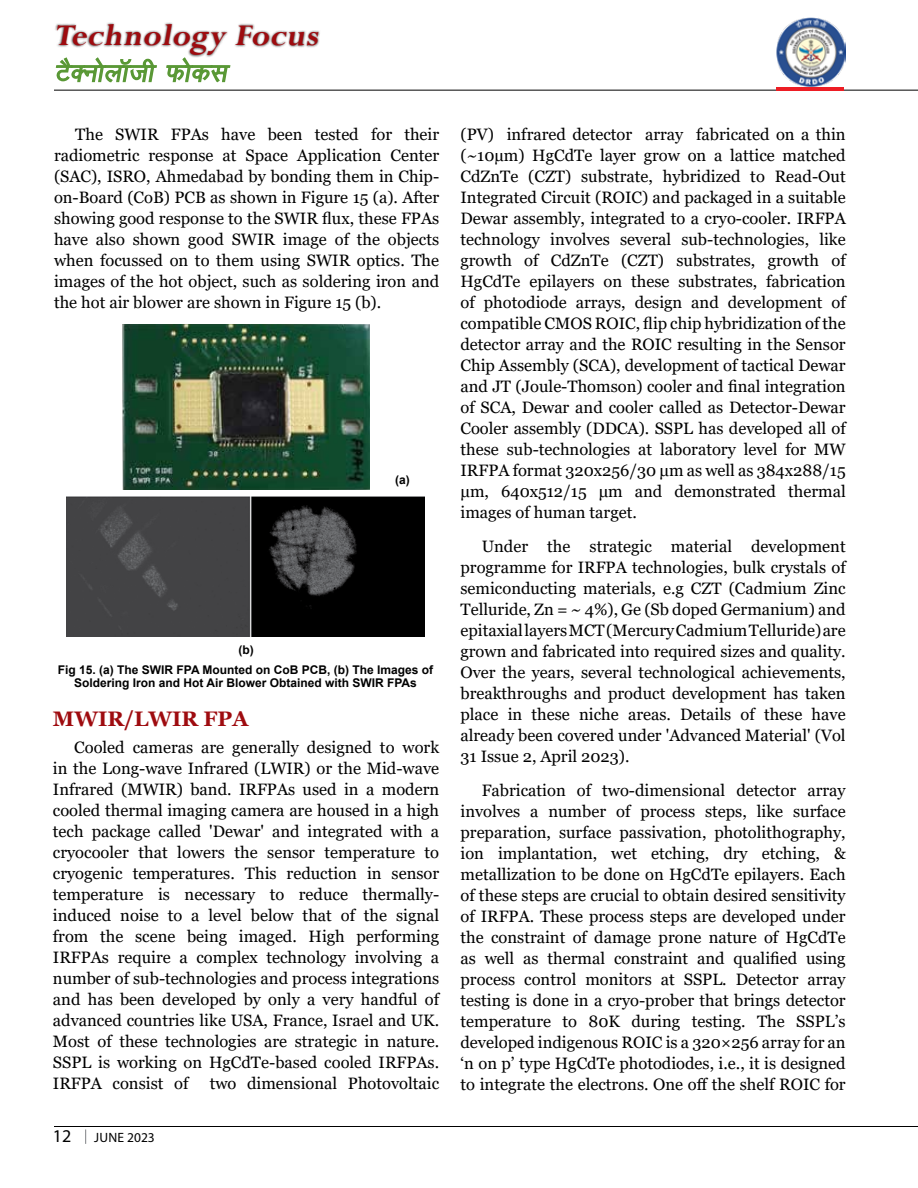
<style>
.page{position:relative;width:918px;height:1188px;background:#fff}
.page>*{position:absolute;margin:0;border:0;box-sizing:border-box;transform-origin:0 0}
.t1{font:italic 700 33.6px "Perpetua";color:#9e0b0f}
.t2{font:700 21px "Georgia";color:#9e0b0f}
.t3{font:18px "Myriad Pro";color:#000}
.t4{font:16.5px/21px "Georgia";color:#000;text-align:justify}
.t5{font:13.5px "Myriad Pro";letter-spacing:.01em;color:#000}
.t6{font:700 12px/19.8px "Arial";color:#000;text-align:center}
</style>
<div class="page">
<div style="left:55px;top:22px;width:266px;height:36px;background:#000;opacity:.75"></div>
<svg style="left:55px;top:56px;width:103px;height:34px"></svg>
<svg style="left:165px;top:56px;width:66px;height:34px"></svg>
<hr style="left:54px;top:90px;width:864px;height:1px;background:#000">
<img style="left:777px;top:18px;width:69px;height:68px">
<hr style="left:776px;top:87px;width:68px;height:3px;background:#ed1d24">
<hr style="left:54px;top:1126px;width:864px;height:1px;background:#000">
<svg style="left:85px;top:1129px;width:1px;height:15px"></svg>
<img style="left:123px;top:324px;width:246px;height:165px">
<img style="left:67px;top:497px;width:357px;height:140px">
<h1 class="t1" style="left:54px;top:14px;width:273px">Technology Focus</h1>
<p class="t4" style="left:54px;top:124px;width:387px;text-indent:21px">The SWIR FPAs have been tested for their radiometric response at Space Application Center (SAC), ISRO, Ahmedabad by bonding them in Chip&shy;on-Board (CoB) PCB as shown in Figure 15 (a). After showing good response to the SWIR flux, these FPAs have also shown good SWIR image of the objects when focussed on to them using SWIR optics. The images of the hot object, such as soldering iron and the hot air blower are shown in Figure 15 (b).</p>
<p class="t4" style="left:461px;top:124px;width:387px">(PV) infrared detector array fabricated on a thin (~10µm) HgCdTe layer grow on a lattice matched CdZnTe (CZT) substrate, hybridized to Read-Out Integrated Circuit (ROIC) and packaged in a suitable Dewar assembly, integrated to a cryo-cooler. IRFPA technology involves several sub-technologies, like growth of CdZnTe (CZT) substrates, growth of HgCdTe epilayers on these substrates, fabrication of photodiode arrays, design and development of compatible CMOS ROIC, flip chip hybridization of the detector array and the ROIC resulting in the Sensor Chip Assembly (SCA), development of tactical Dewar and JT (Joule-Thomson) cooler and final integration of SCA, Dewar and cooler called as Detector-Dewar Cooler assembly (DDCA). SSPL has developed all of these sub-technologies at laboratory level for MW IRFPA format 320x256/30 μm as well as 384x288/15 μm, 640x512/15 μm and demonstrated thermal images of human target.</p>
<p class="t4" style="left:461px;top:536px;width:387px;text-indent:21px">Under the strategic material development programme for IRFPA technologies, bulk crystals of semiconducting materials, e.g CZT (Cadmium Zinc Telluride, Zn = ~ 4%), Ge (Sb doped Germanium) and epitaxial layers MCT (Mercury Cadmium Telluride) are grown and fabricated into required sizes and quality.<br>Over the years, several technological achievements, breakthroughs and product development has taken place in these niche areas. Details of these have already been covered under 'Advanced Material' (Vol 31 Issue 2, April 2023).</p>
<p class="t4" style="left:461px;top:780px;width:387px;text-indent:21px">Fabrication of two-dimensional detector array involves a number of process steps, like surface preparation, surface passivation, photolithography, ion implantation, wet etching, dry etching, &amp; metallization to be done on HgCdTe epilayers. Each of these steps are crucial to obtain desired sensitivity of IRFPA. These process steps are developed under the constraint of damage prone nature of HgCdTe as well as thermal constraint and qualified using process control monitors at SSPL. Detector array testing is done in a cryo-prober that brings detector temperature to 80K during testing. The SSPL’s developed indigenous ROIC is a 320×256 array for an ‘n on p’ type HgCdTe photodiodes, i.e., it is designed to integrate the electrons. One off the shelf ROIC for</p>
<p class="t6" style="left:395px;top:470px;width:16px">(a)</p>
<p class="t6" style="left:58px;top:640px;width:377px">(b)<br>Fig 15. (a) The SWIR FPA Mounted on CoB PCB, (b) The Images of</p>
<p class="t6" style="left:74px;top:673px;width:344px">Soldering Iron and Hot Air Blower Obtained with SWIR FPAs</p>
<p class="t2" style="left:53px;top:705px;width:197px">MWIR/LWIR FPA</p>
<p class="t4" style="left:53px;top:737px;width:388px;text-indent:21px">Cooled cameras are generally designed to work in the Long-wave Infrared (LWIR) or the Mid-wave Infrared (MWIR) band. IRFPAs used in a modern cooled thermal imaging camera are housed in a high tech package called 'Dewar' and integrated with a cryocooler that lowers the sensor temperature to cryogenic temperatures. This reduction in sensor temperature is necessary to reduce thermally&shy;induced noise to a level below that of the signal from the scene being imaged. High performing IRFPAs require a complex technology involving a number of sub-technologies and process integrations and has been developed by only a very handful of advanced countries like USA, France, Israel and UK.<br>Most of these technologies are strategic in nature.<br>SSPL is working on HgCdTe-based cooled IRFPAs.<br>IRFPA consist of</p>
<p class="t4" style="left:210px;top:1074px;width:231px">two dimensional Photovoltaic</p>
<p class="t3" style="left:53px;top:1125px;width:20px">12</p>
<p class="t5" style="left:94px;top:1129px;width:62px">JUNE 2023</p>
</div>
